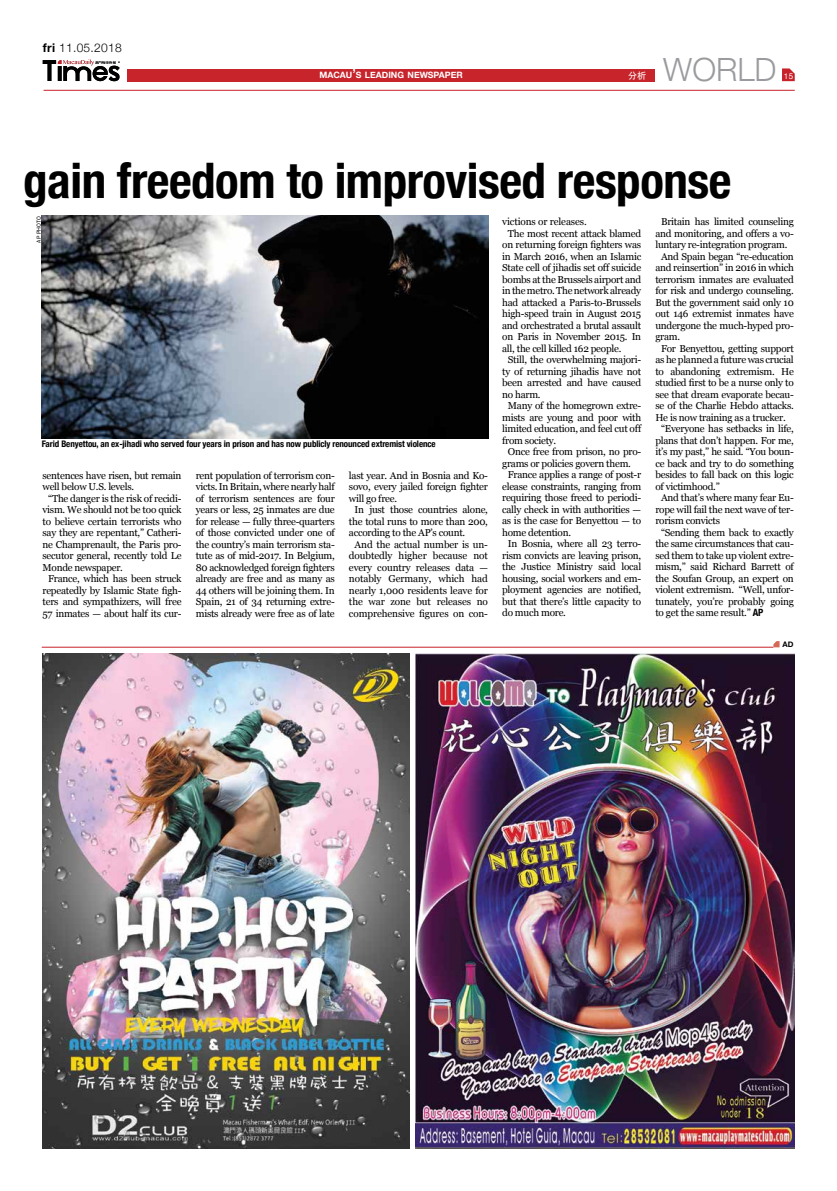
<style>
.page{position:relative;width:837px;height:1191px;background:#fff}
.page>*{position:absolute;margin:0;border:0;box-sizing:border-box;transform-origin:0 0}
.t1{font:700 condensed 49px "Helvetica Neue";letter-spacing:-.01em;color:#000}
.t2{font:300 32px "Helvetica Neue";color:#999b9e}
.t3{font:300 12px "Helvetica Neue";letter-spacing:.025em;color:#000}
.t4{font:10px/11.5px "Georgia";letter-spacing:-.025em;color:#000;text-align:justify}
.t5{font:700 condensed 9px "Helvetica Neue";letter-spacing:-.01em;color:#000}
.t6{font:9px "Adobe Heiti Std";color:#fff}
.t7{font:700 8.8px "Helvetica Neue";color:#fff}
.t8{font:8px "Helvetica Neue";color:#fff}
.t9{font:700 7.7px "Helvetica Neue";color:#000}
.t10{font:6px "Franklin Gothic";letter-spacing:.025em;color:#000}
.s1{font-weight:700}
.s2{font-size:12.5px}
.s3{font-family:"Helvetica Neue";font-weight:700;font-stretch:condensed}
</style>
<div class="page">
<div style="left:127px;top:69px;width:527px;height:12px;background:#c7242b"></div>
<svg style="left:782px;top:68px;width:12px;height:13px"></svg>
<svg style="left:43px;top:59px;width:77px;height:22px"></svg>
<hr style="left:44px;top:90px;width:750px;height:1px;background:#c7212a">
<hr style="left:42px;top:647px;width:731px;height:1px;background:#c7212a">
<svg style="left:773px;top:641px;width:6px;height:6px"></svg>
<img style="left:43px;top:653px;width:366px;height:495px">
<img style="left:415px;top:653px;width:379px;height:495px">
<img style="left:42px;top:215px;width:446px;height:224px">
<p class="t3" style="left:43px;top:38px;width:81px"><span class="s1">fri</span> 11.05.2018</p>
<p class="t7" style="left:319px;top:68px;width:145px">MACAU<span class="s2">’</span>S LEADING NEWSPAPER</p>
<p class="t6" style="left:628px;top:70px;width:19px">分析</p>
<h2 class="t2" style="left:663px;top:44px;width:115px">WORLD</h2>
<p class="t8" style="left:783px;top:70px;width:11px">15</p>
<h1 class="t1" style="left:23px;top:140px;width:709px">gain freedom to improvised response</h1>
<p class="t10" style="left:35px;top:243px;width:28px;rotate:-90deg">ap photo</p>
<p class="t5" style="left:42px;top:436px;width:395px">Farid Benyettou, an ex-jihadi who served four years in prison and has now publicly renounced extremist violence</p>
<p class="t4" style="left:43px;top:469px;width:140px">sentences have risen, but remain</p>
<p class="t4" style="left:43px;top:480px;width:93px">well below U.S. levels.</p>
<p class="t4" style="left:48px;top:492px;width:135px">“The danger is the risk of recidi-</p>
<p class="t4" style="left:43px;top:503px;width:140px">vism. We should not be too quick</p>
<p class="t4" style="left:43px;top:515px;width:140px">to believe certain terrorists who</p>
<p class="t4" style="left:43px;top:526px;width:140px">say they are repentant,” Catheri-</p>
<p class="t4" style="left:43px;top:538px;width:140px">ne Champrenault, the Paris pro-</p>
<p class="t4" style="left:43px;top:549px;width:140px">secutor general, recently told Le</p>
<p class="t4" style="left:43px;top:561px;width:82px">Monde newspaper.</p>
<p class="t4" style="left:48px;top:572px;width:135px">France, which has been struck</p>
<p class="t4" style="left:43px;top:584px;width:140px">repeatedly by Islamic State figh-</p>
<p class="t4" style="left:43px;top:595px;width:140px">ters and sympathizers, will free</p>
<p class="t4" style="left:43px;top:607px;width:140px">57 inmates — about half its cur-</p>
<p class="t4" style="left:196px;top:469px;width:140px">rent population of terrorism con&shy;victs. In Britain, where nearly half of terrorism sentences are four years or less, 25 inmates are due for release — fully three-quarters of those convicted under one of the country’s main terrorism sta&shy;tute as of mid-2017. In Belgium, 80 acknowledged foreign fighters already are free and as many as 44 others will be joining them. In Spain, 21 of 34 returning extre&shy;mists already were free as of late</p>
<p class="t4" style="left:349px;top:469px;width:140px">last year. And in Bosnia and Ko-</p>
<p class="t4" style="left:349px;top:480px;width:140px">sovo, every jailed foreign fighter</p>
<p class="t4" style="left:349px;top:492px;width:50px">will go free.</p>
<p class="t4" style="left:354px;top:503px;width:135px">In just those countries alone,</p>
<p class="t4" style="left:349px;top:515px;width:140px">the total runs to more than 200,</p>
<p class="t4" style="left:349px;top:526px;width:118px">according to the AP’s count.</p>
<p class="t4" style="left:354px;top:538px;width:135px">And the actual number is un-</p>
<p class="t4" style="left:349px;top:549px;width:140px">doubtedly higher because not</p>
<p class="t4" style="left:349px;top:561px;width:140px">every country releases data —</p>
<p class="t4" style="left:349px;top:572px;width:140px">notably Germany, which had</p>
<p class="t4" style="left:349px;top:584px;width:140px">nearly 1,000 residents leave for</p>
<p class="t4" style="left:349px;top:595px;width:140px">the war zone but releases no</p>
<p class="t4" style="left:349px;top:607px;width:140px">comprehensive figures on con-</p>
<p class="t4" style="left:502px;top:215px;width:86px">victions or releases.</p>
<p class="t4" style="left:507px;top:227px;width:135px">The most recent attack blamed</p>
<p class="t4" style="left:502px;top:238px;width:140px">on returning foreign fighters was</p>
<p class="t4" style="left:502px;top:250px;width:140px">in March 2016, when an Islamic</p>
<p class="t4" style="left:502px;top:261px;width:140px">State cell of jihadis set off suicide</p>
<p class="t4" style="left:502px;top:273px;width:140px">bombs at the Brussels airport and</p>
<p class="t4" style="left:502px;top:284px;width:140px">in the metro. The network already</p>
<p class="t4" style="left:502px;top:296px;width:140px">had attacked a Paris-to-Brussels</p>
<p class="t4" style="left:502px;top:307px;width:140px">high-speed train in August 2015</p>
<p class="t4" style="left:502px;top:319px;width:140px">and orchestrated a brutal assault</p>
<p class="t4" style="left:502px;top:330px;width:140px">on Paris in November 2015. In</p>
<p class="t4" style="left:502px;top:342px;width:121px">all, the cell killed 162 people.</p>
<p class="t4" style="left:507px;top:353px;width:135px">Still, the overwhelming majori-</p>
<p class="t4" style="left:502px;top:365px;width:140px">ty of returning jihadis have not</p>
<p class="t4" style="left:502px;top:376px;width:140px">been arrested and have caused</p>
<p class="t4" style="left:502px;top:388px;width:40px">no harm.</p>
<p class="t4" style="left:507px;top:399px;width:135px">Many of the homegrown extre-</p>
<p class="t4" style="left:502px;top:411px;width:140px">mists are young and poor with</p>
<p class="t4" style="left:502px;top:422px;width:141px">limited education, and feel cut off</p>
<p class="t4" style="left:502px;top:434px;width:56px">from society.</p>
<p class="t4" style="left:507px;top:445px;width:135px">Once free from prison, no pro-</p>
<p class="t4" style="left:502px;top:457px;width:130px">grams or policies govern them.</p>
<p class="t4" style="left:507px;top:468px;width:135px">France applies a range of post-r</p>
<p class="t4" style="left:502px;top:480px;width:140px">elease constraints, ranging from</p>
<p class="t4" style="left:502px;top:491px;width:140px">requiring those freed to periodi-</p>
<p class="t4" style="left:502px;top:503px;width:140px">cally check in with authorities —</p>
<p class="t4" style="left:502px;top:514px;width:140px">as is the case for Benyettou — to</p>
<p class="t4" style="left:502px;top:526px;width:70px">home detention.</p>
<p class="t4" style="left:507px;top:537px;width:135px">In Bosnia, where all 23 terro-</p>
<p class="t4" style="left:502px;top:549px;width:140px">rism convicts are leaving prison,</p>
<p class="t4" style="left:502px;top:560px;width:140px">the Justice Ministry said local</p>
<p class="t4" style="left:502px;top:572px;width:140px">housing, social workers and em-</p>
<p class="t4" style="left:502px;top:583px;width:140px">ployment agencies are notified,</p>
<p class="t4" style="left:502px;top:595px;width:140px">but that there’s little capacity to</p>
<p class="t4" style="left:502px;top:606px;width:65px">do much more.</p>
<p class="t4" style="left:660px;top:215px;width:134px">Britain has limited counseling</p>
<p class="t4" style="left:655px;top:227px;width:140px">and monitoring, and offers a vo-</p>
<p class="t4" style="left:655px;top:238px;width:133px">luntary re-integration program.</p>
<p class="t4" style="left:660px;top:250px;width:134px">And Spain began “re-education</p>
<p class="t4" style="left:655px;top:261px;width:140px">and reinsertion” in 2016 in which</p>
<p class="t4" style="left:655px;top:273px;width:140px">terrorism inmates are evaluated</p>
<p class="t4" style="left:655px;top:284px;width:140px">for risk and undergo counseling.</p>
<p class="t4" style="left:655px;top:296px;width:140px">But the government said only 10</p>
<p class="t4" style="left:655px;top:307px;width:140px">out 146 extremist inmates have</p>
<p class="t4" style="left:655px;top:319px;width:140px">undergone the much-hyped pro-</p>
<p class="t4" style="left:655px;top:330px;width:26px">gram.</p>
<p class="t4" style="left:660px;top:342px;width:134px">For Benyettou, getting support</p>
<p class="t4" style="left:655px;top:353px;width:140px">as he planned a future was crucial</p>
<p class="t4" style="left:655px;top:365px;width:140px">to abandoning extremism. He</p>
<p class="t4" style="left:655px;top:376px;width:140px">studied first to be a nurse only to</p>
<p class="t4" style="left:655px;top:388px;width:140px">see that dream evaporate becau-</p>
<p class="t4" style="left:655px;top:399px;width:140px">se of the Charlie Hebdo attacks.</p>
<p class="t4" style="left:655px;top:411px;width:132px">He is now training as a trucker.</p>
<p class="t4" style="left:660px;top:422px;width:134px">“Everyone has setbacks in life,</p>
<p class="t4" style="left:655px;top:434px;width:140px">plans that don’t happen. For me,</p>
<p class="t4" style="left:655px;top:445px;width:140px">it’s my past,” he said. “You boun-</p>
<p class="t4" style="left:655px;top:457px;width:140px">ce back and try to do something</p>
<p class="t4" style="left:655px;top:468px;width:140px">besides to fall back on this logic</p>
<p class="t4" style="left:655px;top:480px;width:66px">of victimhood.”</p>
<p class="t4" style="left:660px;top:491px;width:134px">And that’s where many fear Eu-</p>
<p class="t4" style="left:655px;top:503px;width:140px">rope will fail the next wave of ter-</p>
<p class="t4" style="left:655px;top:514px;width:66px">rorism convicts</p>
<p class="t4" style="left:660px;top:526px;width:134px">“Sending them back to exactly</p>
<p class="t4" style="left:655px;top:537px;width:140px">the same circumstances that cau-</p>
<p class="t4" style="left:655px;top:549px;width:140px">sed them to take up violent extre-</p>
<p class="t4" style="left:655px;top:560px;width:140px">mism,” said Richard Barrett of</p>
<p class="t4" style="left:655px;top:572px;width:140px">the Soufan Group, an expert on</p>
<p class="t4" style="left:655px;top:583px;width:140px">violent extremism. “Well, unfor-</p>
<p class="t4" style="left:655px;top:595px;width:140px">tunately, you’re probably going</p>
<p class="t4" style="left:655px;top:606px;width:109px">to get the same result.” <span class="s3">AP</span></p>
<p class="t9" style="left:782px;top:638px;width:12px">AD</p>
</div>
